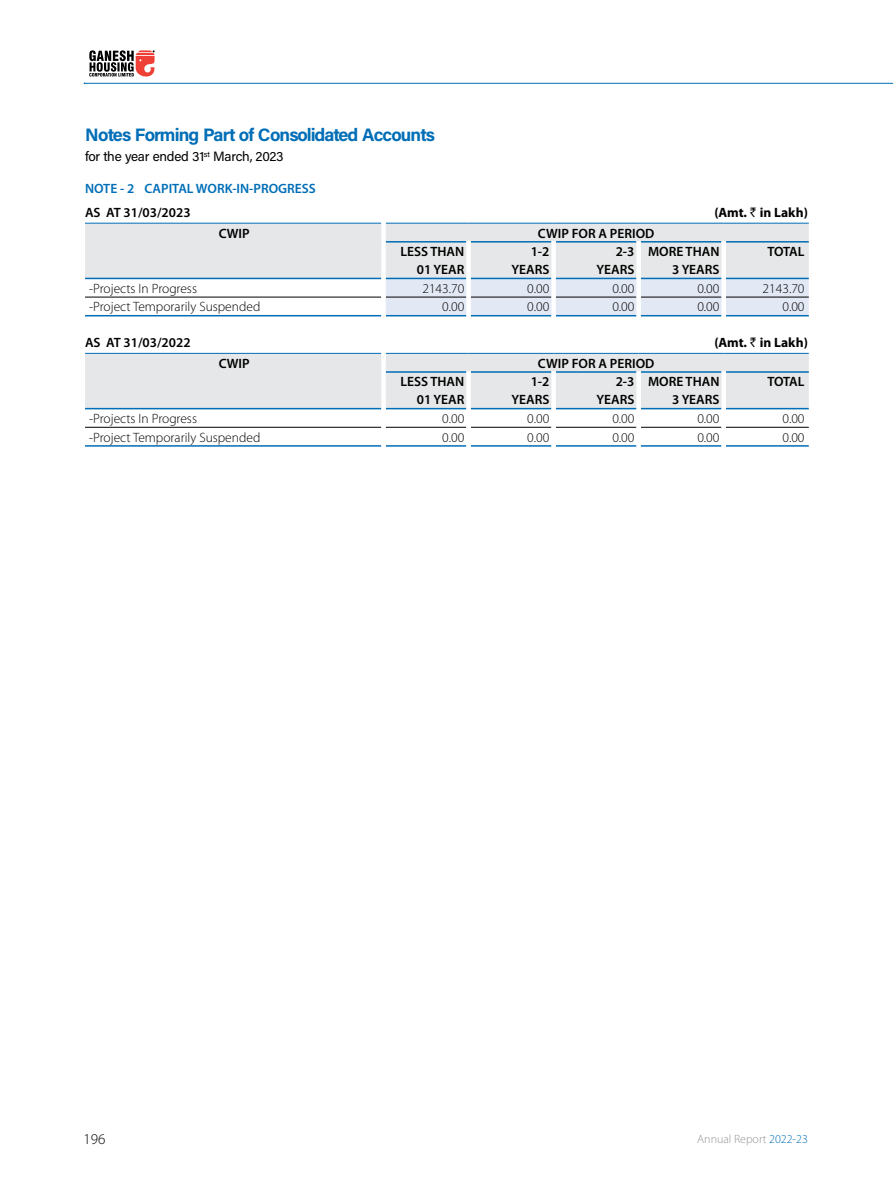
<style>
.page{position:relative;width:893px;height:1191px;background:#fff}
.page>*{position:absolute;margin:0;border:0;box-sizing:border-box;transform-origin:0 0}
.t1{font:18px "Acumin Variable Concept";color:#006eb7}
.t2{font:300 15px "Myriad Pro";color:#000}
.t3{font:300 13.5px "Myriad Pro";color:#000}
.t4{font:600 13.5px/18px "Myriad Pro";color:#000;text-align:right}
.t5{font:13.5px "Acumin Variable Concept";color:#000}
.t6{font:600 13.5px "Myriad Pro";color:#006eb7}
.t7{font:700 13.5px "Myriad Pro";color:#000}
.t8{font:300 12px "Myriad Pro";color:#939598}
.s1{font-family:"Rupee";font-weight:400}
.s2{color:#006eb7}
</style>
<div class="page">
<hr style="left:84px;top:83px;width:809px;height:1px;background:#006eb7">
<svg style="left:84px;top:50px;width:71px;height:34px"></svg>
<svg style="left:85px;top:224px;width:724px;height:91px"></svg>
<hr style="left:85px;top:297px;width:296px;height:1px;background:#000">
<hr style="left:386px;top:297px;width:80px;height:1px;background:#000">
<hr style="left:471px;top:297px;width:80px;height:1px;background:#000">
<hr style="left:556px;top:297px;width:80px;height:1px;background:#000">
<hr style="left:641px;top:297px;width:80px;height:1px;background:#000">
<hr style="left:726px;top:297px;width:83px;height:1px;background:#000">
<hr style="left:386px;top:241px;width:80px;height:1px;background:#006eb7">
<hr style="left:471px;top:241px;width:80px;height:1px;background:#006eb7">
<hr style="left:556px;top:241px;width:80px;height:1px;background:#006eb7">
<hr style="left:641px;top:241px;width:80px;height:1px;background:#006eb7">
<hr style="left:726px;top:241px;width:83px;height:1px;background:#006eb7">
<hr style="left:85px;top:223px;width:296px;height:1px;background:#006eb7">
<hr style="left:386px;top:223px;width:83px;height:1px;background:#006eb7">
<hr style="left:469px;top:223px;width:85px;height:1px;background:#006eb7">
<hr style="left:554px;top:223px;width:85px;height:1px;background:#006eb7">
<hr style="left:639px;top:223px;width:85px;height:1px;background:#006eb7">
<hr style="left:724px;top:223px;width:85px;height:1px;background:#006eb7">
<hr style="left:85px;top:278px;width:296px;height:1px;background:#006eb7">
<hr style="left:386px;top:278px;width:80px;height:1px;background:#006eb7">
<hr style="left:471px;top:278px;width:80px;height:1px;background:#006eb7">
<hr style="left:556px;top:278px;width:80px;height:1px;background:#006eb7">
<hr style="left:641px;top:278px;width:80px;height:1px;background:#006eb7">
<hr style="left:726px;top:278px;width:83px;height:1px;background:#006eb7">
<hr style="left:85px;top:315px;width:296px;height:1px;background:#006eb7">
<hr style="left:386px;top:315px;width:80px;height:1px;background:#006eb7">
<hr style="left:471px;top:315px;width:80px;height:1px;background:#006eb7">
<hr style="left:556px;top:315px;width:80px;height:1px;background:#006eb7">
<hr style="left:641px;top:315px;width:80px;height:1px;background:#006eb7">
<hr style="left:726px;top:315px;width:83px;height:1px;background:#006eb7">
<div style="left:381px;top:223px;width:5px;height:19px;background:#fff"></div>
<div style="left:381px;top:242px;width:5px;height:36px;background:#fff"></div>
<div style="left:466px;top:241px;width:5px;height:37px;background:#fff"></div>
<div style="left:551px;top:241px;width:5px;height:37px;background:#fff"></div>
<div style="left:636px;top:241px;width:5px;height:37px;background:#fff"></div>
<div style="left:721px;top:241px;width:5px;height:37px;background:#fff"></div>
<div style="left:381px;top:278px;width:5px;height:19px;background:#fff"></div>
<div style="left:466px;top:278px;width:5px;height:19px;background:#fff"></div>
<div style="left:551px;top:278px;width:5px;height:19px;background:#fff"></div>
<div style="left:636px;top:278px;width:5px;height:19px;background:#fff"></div>
<div style="left:721px;top:278px;width:5px;height:19px;background:#fff"></div>
<div style="left:381px;top:297px;width:5px;height:19px;background:#fff"></div>
<div style="left:466px;top:297px;width:5px;height:19px;background:#fff"></div>
<div style="left:551px;top:297px;width:5px;height:19px;background:#fff"></div>
<div style="left:636px;top:297px;width:5px;height:19px;background:#fff"></div>
<div style="left:721px;top:297px;width:5px;height:19px;background:#fff"></div>
<div style="left:85px;top:354px;width:724px;height:54px;background:#e6e7e8"></div>
<hr style="left:85px;top:427px;width:296px;height:1px;background:#000">
<hr style="left:386px;top:427px;width:80px;height:1px;background:#000">
<hr style="left:471px;top:427px;width:80px;height:1px;background:#000">
<hr style="left:556px;top:427px;width:80px;height:1px;background:#000">
<hr style="left:641px;top:427px;width:80px;height:1px;background:#000">
<hr style="left:726px;top:427px;width:83px;height:1px;background:#000">
<hr style="left:386px;top:371px;width:80px;height:2px;background:#006eb7">
<hr style="left:471px;top:371px;width:80px;height:2px;background:#006eb7">
<hr style="left:556px;top:371px;width:80px;height:2px;background:#006eb7">
<hr style="left:641px;top:371px;width:80px;height:2px;background:#006eb7">
<hr style="left:726px;top:371px;width:83px;height:2px;background:#006eb7">
<hr style="left:85px;top:353px;width:296px;height:1px;background:#006eb7">
<hr style="left:386px;top:353px;width:83px;height:1px;background:#006eb7">
<hr style="left:469px;top:353px;width:85px;height:1px;background:#006eb7">
<hr style="left:554px;top:353px;width:85px;height:1px;background:#006eb7">
<hr style="left:639px;top:353px;width:85px;height:1px;background:#006eb7">
<hr style="left:724px;top:353px;width:85px;height:1px;background:#006eb7">
<hr style="left:85px;top:408px;width:296px;height:1px;background:#006eb7">
<hr style="left:386px;top:408px;width:80px;height:1px;background:#006eb7">
<hr style="left:471px;top:408px;width:80px;height:1px;background:#006eb7">
<hr style="left:556px;top:408px;width:80px;height:1px;background:#006eb7">
<hr style="left:641px;top:408px;width:80px;height:1px;background:#006eb7">
<hr style="left:726px;top:408px;width:83px;height:1px;background:#006eb7">
<hr style="left:85px;top:445px;width:296px;height:2px;background:#006eb7">
<hr style="left:386px;top:445px;width:80px;height:2px;background:#006eb7">
<hr style="left:471px;top:445px;width:80px;height:2px;background:#006eb7">
<hr style="left:556px;top:445px;width:80px;height:2px;background:#006eb7">
<hr style="left:641px;top:445px;width:80px;height:2px;background:#006eb7">
<hr style="left:726px;top:445px;width:83px;height:2px;background:#006eb7">
<div style="left:381px;top:353px;width:5px;height:19px;background:#fff"></div>
<div style="left:381px;top:372px;width:5px;height:36px;background:#fff"></div>
<div style="left:466px;top:371px;width:5px;height:37px;background:#fff"></div>
<div style="left:551px;top:371px;width:5px;height:37px;background:#fff"></div>
<div style="left:636px;top:371px;width:5px;height:37px;background:#fff"></div>
<div style="left:721px;top:371px;width:5px;height:37px;background:#fff"></div>
<h1 class="t1" style="left:85px;top:122px;width:350px">Notes Forming Part of Consolidated Accounts</h1>
<p class="t5" style="left:85px;top:147px;width:200px">for the year ended 31<sup>st</sup> March, 2023</p>
<p class="t6" style="left:85px;top:180px;width:232px">NOTE - 2 CAPITAL WORK-IN-PROGRESS</p>
<p class="t4" style="left:85px;top:203px;width:107px">AS AT 31/03/2023</p>
<p class="t7" style="left:714px;top:203px;width:95px">(Amt. <span class="s1">`</span> in Lakh)</p>
<p class="t4" style="left:219px;top:224px;width:32px">CWIP</p>
<p class="t4" style="left:538px;top:224px;width:118px">CWIP FOR A PERIOD</p>
<p class="t4" style="left:401px;top:242px;width:65px">LESS THAN<br>01 YEAR</p>
<p class="t4" style="left:512px;top:242px;width:39px">1-2<br>YEARS</p>
<p class="t4" style="left:597px;top:242px;width:39px">2-3<br>YEARS</p>
<p class="t4" style="left:648px;top:242px;width:73px">MORE THAN<br>3 YEARS</p>
<p class="t4" style="left:767px;top:242px;width:39px">TOTAL</p>
<p class="t3" style="left:89px;top:280px;width:109px">-Projects In Progress</p>
<p class="t3" style="left:422px;top:280px;width:43px">2143.70</p>
<p class="t3" style="left:527px;top:280px;width:24px">0.00</p>
<p class="t3" style="left:612px;top:280px;width:24px">0.00</p>
<p class="t3" style="left:697px;top:280px;width:24px">0.00</p>
<p class="t3" style="left:763px;top:280px;width:43px">2143.70</p>
<p class="t3" style="left:89px;top:299px;width:173px">-Project Temporarily Suspended</p>
<p class="t3" style="left:442px;top:299px;width:24px">0.00</p>
<p class="t3" style="left:527px;top:299px;width:24px">0.00</p>
<p class="t3" style="left:612px;top:299px;width:24px">0.00</p>
<p class="t3" style="left:697px;top:299px;width:24px">0.00</p>
<p class="t3" style="left:782px;top:299px;width:24px">0.00</p>
<p class="t4" style="left:85px;top:333px;width:107px">AS AT 31/03/2022</p>
<p class="t7" style="left:714px;top:334px;width:95px">(Amt. <span class="s1">`</span> in Lakh)</p>
<p class="t4" style="left:219px;top:354px;width:32px">CWIP</p>
<p class="t4" style="left:538px;top:354px;width:118px">CWIP FOR A PERIOD</p>
<p class="t4" style="left:401px;top:372px;width:65px">LESS THAN<br>01 YEAR</p>
<p class="t4" style="left:512px;top:372px;width:39px">1-2<br>YEARS</p>
<p class="t4" style="left:597px;top:372px;width:39px">2-3<br>YEARS</p>
<p class="t4" style="left:648px;top:372px;width:73px">MORE THAN<br>3 YEARS</p>
<p class="t4" style="left:767px;top:372px;width:39px">TOTAL</p>
<p class="t3" style="left:89px;top:410px;width:109px">-Projects In Progress</p>
<p class="t3" style="left:442px;top:410px;width:24px">0.00</p>
<p class="t3" style="left:527px;top:410px;width:24px">0.00</p>
<p class="t3" style="left:612px;top:410px;width:24px">0.00</p>
<p class="t3" style="left:697px;top:410px;width:24px">0.00</p>
<p class="t3" style="left:782px;top:410px;width:24px">0.00</p>
<p class="t3" style="left:89px;top:429px;width:173px">-Project Temporarily Suspended</p>
<p class="t3" style="left:442px;top:429px;width:24px">0.00</p>
<p class="t3" style="left:527px;top:429px;width:24px">0.00</p>
<p class="t3" style="left:612px;top:429px;width:24px">0.00</p>
<p class="t3" style="left:697px;top:429px;width:24px">0.00</p>
<p class="t3" style="left:782px;top:429px;width:24px">0.00</p>
<p class="t2" style="left:84px;top:1129px;width:23px">196</p>
<p class="t8" style="left:697px;top:1131px;width:112px">Annual Report <span class="s2">2022-23</span></p>
</div>
